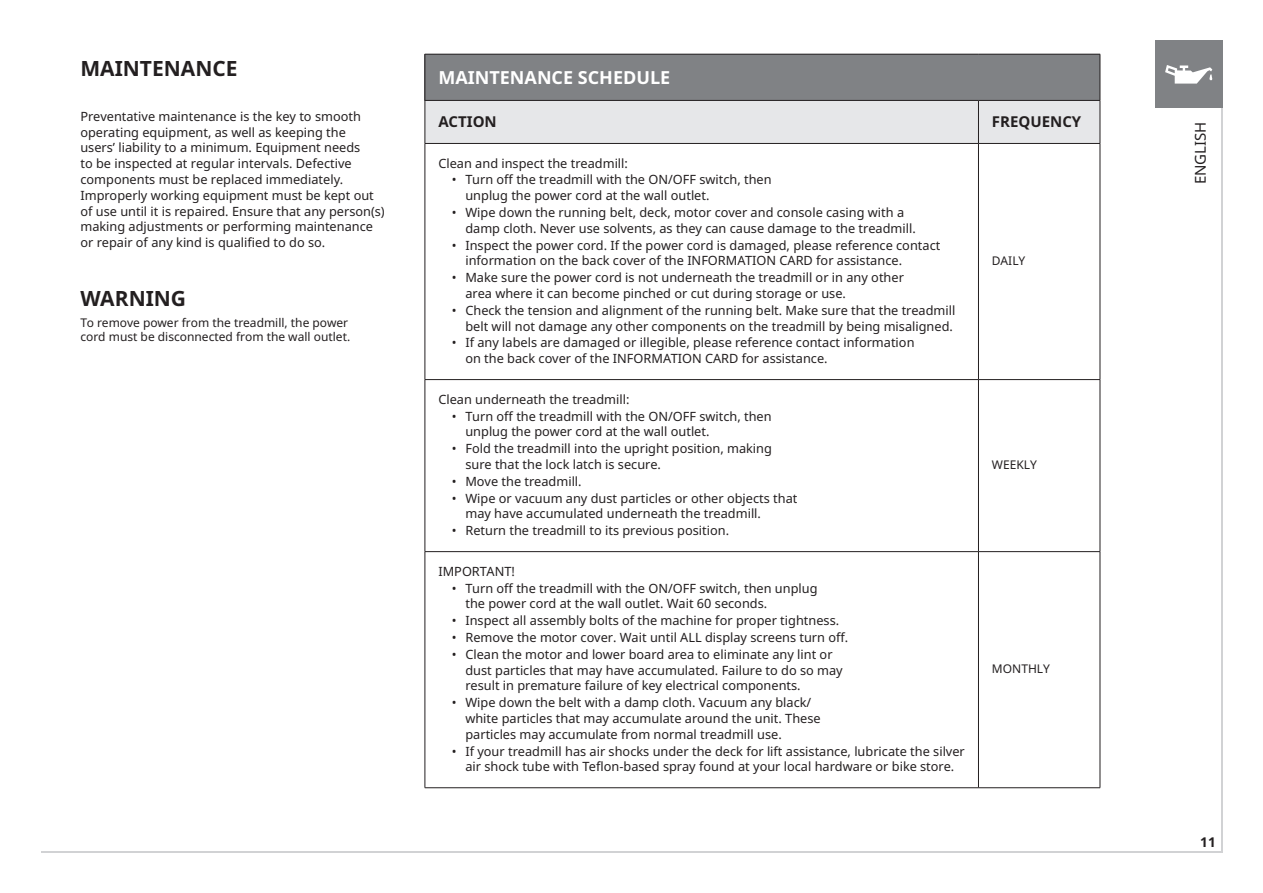
<style>
.page{position:relative;width:1263px;height:893px;background:#fff}
.page>*{position:absolute;margin:0;border:0;box-sizing:border-box;transform-origin:0 0}
.t1{font:700 21px "Noto Sans";color:#231f20}
.t2{font:700 18px "Noto Sans";color:#fff}
.t3{font:700 15px "Noto Sans";color:#231f20}
.t4{font:15px "Noto Sans";color:#231f20}
.t5{font:700 13.5px "Noto Sans";color:#231f20}
.Text_Box{font:12.75px/15.8px "Noto Sans";color:#231f20}
.t6{font:12px/14.4px "Noto Sans";color:#231f20}
</style>
<div class="page">
<hr style="left:40px;top:851px;width:1182px;height:1px;background:#d1d2d4">
<hr style="left:1221px;top:40px;width:1px;height:812px;background:#d1d2d4">
<div style="left:425px;top:54px;width:675px;height:46px;background:#808285"></div>
<div style="left:426px;top:101px;width:674px;height:42px;background:#e6e7e9"></div>
<hr style="left:425px;top:54px;width:553px;height:1px;background:#231f20">
<hr style="left:425px;top:54px;width:1px;height:46px;background:#231f20">
<hr style="left:978px;top:54px;width:122px;height:1px;background:#231f20">
<hr style="left:1100px;top:54px;width:1px;height:46px;background:#231f20">
<hr style="left:425px;top:100px;width:553px;height:1px;background:#231f20">
<hr style="left:425px;top:101px;width:1px;height:42px;background:#231f20">
<hr style="left:978px;top:100px;width:122px;height:1px;background:#231f20">
<hr style="left:978px;top:101px;width:1px;height:42px;background:#231f20">
<hr style="left:1100px;top:101px;width:1px;height:42px;background:#231f20">
<hr style="left:425px;top:143px;width:553px;height:1px;background:#231f20">
<hr style="left:425px;top:144px;width:1px;height:235px;background:#231f20">
<hr style="left:978px;top:143px;width:122px;height:1px;background:#231f20">
<hr style="left:978px;top:144px;width:1px;height:235px;background:#231f20">
<hr style="left:1100px;top:144px;width:1px;height:235px;background:#231f20">
<hr style="left:425px;top:379px;width:553px;height:1px;background:#231f20">
<hr style="left:425px;top:380px;width:1px;height:171px;background:#231f20">
<hr style="left:978px;top:379px;width:122px;height:1px;background:#231f20">
<hr style="left:978px;top:380px;width:1px;height:171px;background:#231f20">
<hr style="left:1100px;top:380px;width:1px;height:171px;background:#231f20">
<hr style="left:425px;top:551px;width:553px;height:1px;background:#231f20">
<hr style="left:425px;top:552px;width:1px;height:236px;background:#231f20">
<hr style="left:978px;top:551px;width:122px;height:1px;background:#231f20">
<hr style="left:978px;top:552px;width:1px;height:236px;background:#231f20">
<hr style="left:1100px;top:552px;width:1px;height:236px;background:#231f20">
<hr style="left:425px;top:787px;width:553px;height:1px;background:#231f20">
<hr style="left:978px;top:787px;width:122px;height:1px;background:#231f20">
<div style="left:1155px;top:40px;width:67px;height:68px;background:#808285"></div>
<svg style="left:1165px;top:65px;width:48px;height:19px"></svg>
<p class="t1" style="left:80px;top:54px;width:159px">MAINTENANCE</p>
<p class="Text_Box" style="left:80px;top:108px;width:306px">Preventative maintenance is the key to smooth operating equipment, as well as keeping the<br>users’ liability to a minimum. Equipment needs<br>to be inspected at regular intervals. Defective components must be replaced immediately.<br>Improperly working equipment must be kept out of use until it is repaired. Ensure that any person(s) making adjustments or performing maintenance or repair of any kind is qualified to do so.</p>
<p class="t1" style="left:80px;top:283px;width:107px">WARNING</p>
<p class="t6" style="left:80px;top:315px;width:271px">To remove power from the treadmill, the power cord must be disconnected from the wall outlet.</p>
<p class="t2" style="left:438px;top:65px;width:233px">MAINTENANCE SCHEDULE</p>
<p class="t3" style="left:438px;top:111px;width:60px">ACTION</p>
<p class="t3" style="left:992px;top:111px;width:91px">FREQUENCY</p>
<p class="Text_Box" style="left:438px;top:155px;width:191px">Clean and inspect the treadmill:</p>
<p class="Text_Box" style="left:465px;top:172px;width:308px;text-indent:-14px">• Turn off the treadmill with the ON/OFF switch, then unplug the power cord at the wall outlet.</p>
<p class="Text_Box" style="left:465px;top:204px;width:452px;text-indent:-14px">• Wipe down the running belt, deck, motor cover and console casing with a damp cloth. Never use solvents, as they can cause damage to the treadmill.</p>
<p class="Text_Box" style="left:465px;top:237px;width:476px;text-indent:-14px">• Inspect the power cord. If the power cord is damaged, please reference contact information on the back cover of the INFORMATION CARD for assistance.</p>
<p class="Text_Box" style="left:465px;top:269px;width:440px;text-indent:-14px">• Make sure the power cord is not underneath the treadmill or in any other area where it can become pinched or cut during storage or use.</p>
<p class="Text_Box" style="left:452px;top:302px;width:505px;text-align:right">• Check the tension and alignment of the running belt. Make sure that the treadmill belt will not damage any other components on the treadmill by being misaligned.</p>
<p class="Text_Box" style="left:465px;top:334px;width:451px;text-indent:-14px">• If any labels are damaged or illegible, please reference contact information on the back cover of the INFORMATION CARD for assistance.</p>
<p class="t6" style="left:992px;top:253px;width:35px">DAILY</p>
<p class="Text_Box" style="left:438px;top:391px;width:193px">Clean underneath the treadmill:</p>
<p class="Text_Box" style="left:465px;top:408px;width:308px;text-indent:-14px">• Turn off the treadmill with the ON/OFF switch, then unplug the power cord at the wall outlet.</p>
<p class="Text_Box" style="left:465px;top:440px;width:308px;text-indent:-14px">• Fold the treadmill into the upright position, making sure that the lock latch is secure.</p>
<p class="Text_Box" style="left:452px;top:473px;width:131px">• Move the treadmill.</p>
<p class="Text_Box" style="left:465px;top:490px;width:333px;text-indent:-14px">• Wipe or vacuum any dust particles or other objects that may have accumulated underneath the treadmill.</p>
<p class="Text_Box" style="left:452px;top:522px;width:279px">• Return the treadmill to its previous position.</p>
<p class="Text_Box" style="left:438px;top:563px;width:78px">IMPORTANT!</p>
<p class="Text_Box" style="left:465px;top:580px;width:354px;text-indent:-14px">• Turn off the treadmill with the ON/OFF switch, then unplug the power cord at the wall outlet. Wait 60 seconds.</p>
<p class="Text_Box" style="left:452px;top:612px;width:389px">• Inspect all assembly bolts of the machine for proper tightness.</p>
<p class="Text_Box" style="left:452px;top:629px;width:398px">• Remove the motor cover. Wait until ALL display screens turn off.</p>
<p class="Text_Box" style="left:465px;top:646px;width:379px;text-indent:-14px">• Clean the motor and lower board area to eliminate any lint or dust particles that may have accumulated. Failure to do so may result in premature failure of key electrical components.</p>
<p class="Text_Box" style="left:465px;top:694px;width:357px;text-indent:-14px">• Wipe down the belt with a damp cloth. Vacuum any black/ white particles that may accumulate around the unit. These particles may accumulate from normal treadmill use.</p>
<p class="Text_Box" style="left:452px;top:743px;width:514px;text-align:center">• If your treadmill has air shocks under the deck for lift assistance, lubricate the silver air shock tube with Teflon-based spray found at your local hardware or bike store.</p>
<p class="t6" style="left:992px;top:457px;width:46px">WEEKLY</p>
<p class="t6" style="left:992px;top:661px;width:59px">MONTHLY</p>
<p class="t4" style="left:1190px;top:184px;width:64px;rotate:-90deg">ENGLISH</p>
<p class="t5" style="left:1200px;top:832px;width:17px">11</p>
</div>
